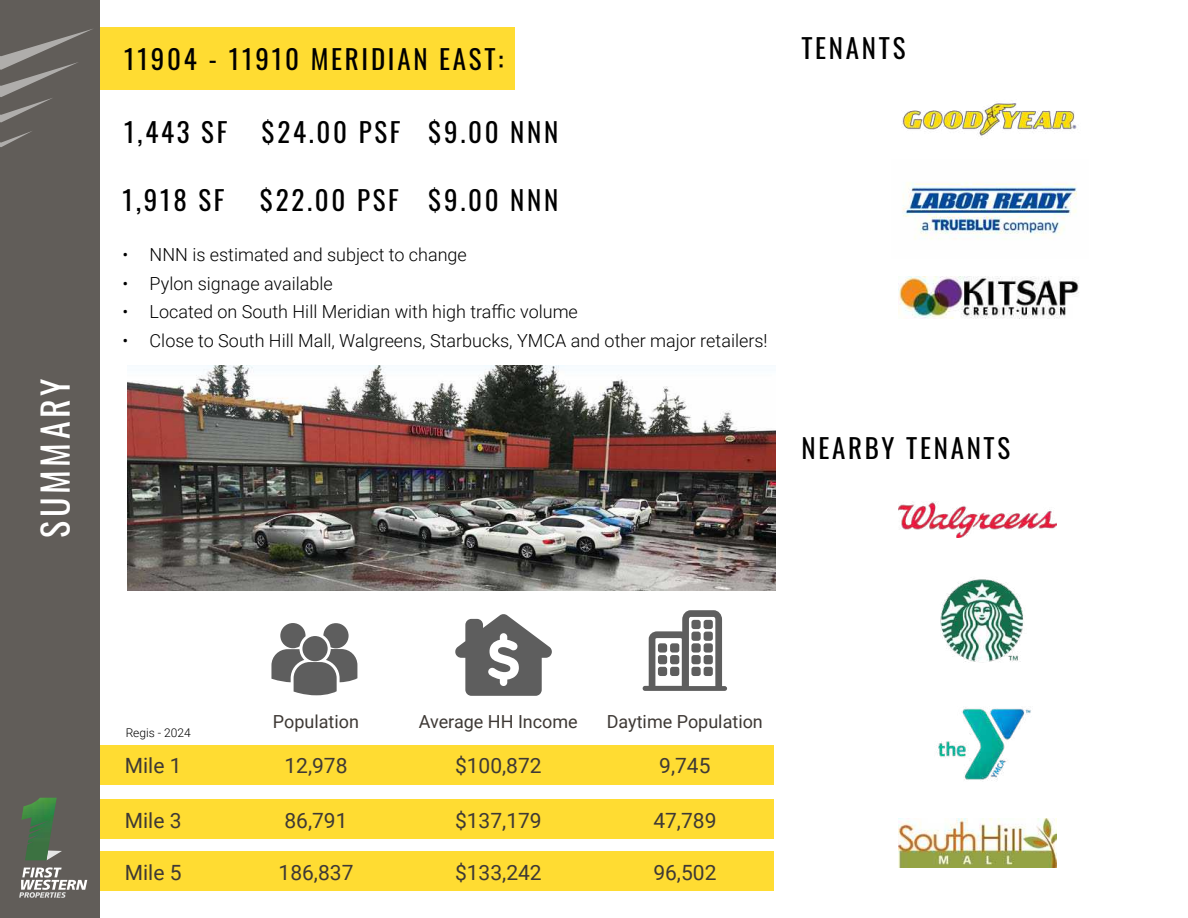
<style>
.page{position:relative;width:1188px;height:918px;background:#fff}
.page>*{position:absolute;margin:0;border:0;box-sizing:border-box;transform-origin:0 0}
.t1{font:36px "Oswald";letter-spacing:.1em;color:#fff}
.t2{font:27px "Oswald";letter-spacing:.1em;color:#000}
.t3{font:21px "Roboto";color:#3e3935}
.t4{font:300 18px "Roboto";color:#000}
.t5{font:18px "Roboto";color:#3e3935}
.t6{font:300 12px "Roboto";color:#000}
</style>
<div class="page">
<div style="left:100px;top:27px;width:415px;height:63px;background:#ffdc32"></div>
<div style="left:89px;top:799px;width:685px;height:39px;background:#ffdc32"></div>
<div style="left:89px;top:851px;width:685px;height:40px;background:#ffdc32"></div>
<div style="left:89px;top:745px;width:685px;height:39px;background:#ffdc32"></div>
<svg style="left:643px;top:610px;width:84px;height:81px"></svg>
<div style="left:691px;top:620px;width:10px;height:9px;background:#5e5e5e;border-radius:3px"></div>
<div style="left:691px;top:632px;width:10px;height:9px;background:#5e5e5e;border-radius:3px"></div>
<div style="left:691px;top:643px;width:10px;height:10px;background:#5e5e5e;border-radius:3px"></div>
<div style="left:704px;top:620px;width:9px;height:9px;background:#5e5e5e;border-radius:3px"></div>
<div style="left:704px;top:632px;width:9px;height:9px;background:#5e5e5e;border-radius:3px"></div>
<div style="left:704px;top:643px;width:9px;height:10px;background:#5e5e5e;border-radius:3px"></div>
<div style="left:691px;top:655px;width:10px;height:9px;background:#5e5e5e;border-radius:3px"></div>
<div style="left:691px;top:667px;width:10px;height:9px;background:#5e5e5e;border-radius:3px"></div>
<div style="left:704px;top:655px;width:9px;height:9px;background:#5e5e5e;border-radius:3px"></div>
<div style="left:704px;top:667px;width:9px;height:9px;background:#5e5e5e;border-radius:3px"></div>
<div style="left:658px;top:643px;width:9px;height:10px;background:#5e5e5e;border-radius:3px"></div>
<div style="left:670px;top:643px;width:9px;height:10px;background:#5e5e5e;border-radius:3px"></div>
<div style="left:658px;top:655px;width:9px;height:9px;background:#5e5e5e;border-radius:3px"></div>
<div style="left:658px;top:667px;width:9px;height:9px;background:#5e5e5e;border-radius:3px"></div>
<div style="left:670px;top:655px;width:9px;height:9px;background:#5e5e5e;border-radius:3px"></div>
<div style="left:670px;top:667px;width:9px;height:9px;background:#5e5e5e;border-radius:3px"></div>
<svg style="left:455px;top:614px;width:97px;height:82px"></svg>
<svg style="left:271px;top:623px;width:86px;height:72px"></svg>
<div style="left:0;top:0;width:100px;height:918px;background:#615d59"></div>
<svg style="left:19px;top:867px;width:68px;height:31px"></svg>
<svg style="left:57px;top:850px;width:5px;height:4px"></svg>
<img style="left:21px;top:798px;width:36px;height:62px">
<svg style="left:0;top:29px;width:93px;height:94px"></svg>
<svg style="left:0;top:131px;width:32px;height:16px"></svg>
<img style="left:127px;top:365px;width:649px;height:225px">
<img style="left:902px;top:103px;width:175px;height:33px">
<img style="left:902px;top:182px;width:175px;height:58px">
<img style="left:899px;top:277px;width:180px;height:42px">
<img style="left:899px;top:502px;width:157px;height:36px">
<img style="left:940px;top:578px;width:83px;height:84px">
<img style="left:938px;top:707px;width:93px;height:73px">
<img style="left:899px;top:819px;width:157px;height:49px">
<h1 class="t1" style="left:23px;top:538px;width:161px;rotate:-90deg">SUMMARY</h1>
<h2 class="t2" style="left:124px;top:35px;width:381px">11904 - 11910 MERIDIAN EAST:</h2>
<h2 class="t2" style="left:124px;top:108px;width:105px">1,443 SF</h2>
<h2 class="t2" style="left:261px;top:108px;width:140px">$24.00 PSF</h2>
<h2 class="t2" style="left:428px;top:108px;width:132px">$9.00 NNN</h2>
<h2 class="t2" style="left:123px;top:176px;width:103px">1,918 SF</h2>
<h2 class="t2" style="left:260px;top:176px;width:300px">$22.00 PSF $9.00 NNN</h2>
<p class="t4" style="left:123px;top:242px;width:346px">• NNN is estimated and subject to change</p>
<p class="t4" style="left:123px;top:271px;width:212px">• Pylon signage available</p>
<p class="t4" style="left:123px;top:299px;width:457px">• Located on South Hill Meridian with high traffic volume</p>
<p class="t4" style="left:123px;top:328px;width:646px">• Close to South Hill Mall, Walgreens, Starbucks, YMCA and other major retailers!</p>
<h2 class="t2" style="left:801px;top:24px;width:106px">TENANTS</h2>
<h2 class="t2" style="left:801px;top:424px;width:210px">NEARBY TENANTS</h2>
<p class="t6" style="left:126px;top:724px;width:67px">Regis - 2024</p>
<p class="t3" style="left:125px;top:751px;width:58px">Mile 1</p>
<p class="t3" style="left:125px;top:805px;width:58px">Mile 3</p>
<p class="t3" style="left:125px;top:857px;width:58px">Mile 5</p>
<p class="t5" style="left:273px;top:709px;width:88px">Population</p>
<p class="t5" style="left:419px;top:709px;width:161px">Average HH Income</p>
<p class="t5" style="left:607px;top:709px;width:158px">Daytime Population</p>
<p class="t3" style="left:284px;top:751px;width:65px">12,978</p>
<p class="t3" style="left:455px;top:751px;width:88px">$100,872</p>
<p class="t3" style="left:659px;top:751px;width:53px">9,745</p>
<p class="t3" style="left:284px;top:805px;width:65px">86,791</p>
<p class="t3" style="left:455px;top:805px;width:88px">$137,179</p>
<p class="t3" style="left:653px;top:805px;width:65px">47,789</p>
<p class="t3" style="left:279px;top:857px;width:76px">186,837</p>
<p class="t3" style="left:455px;top:857px;width:88px">$133,242</p>
<p class="t3" style="left:653px;top:857px;width:65px">96,502</p>
</div>
